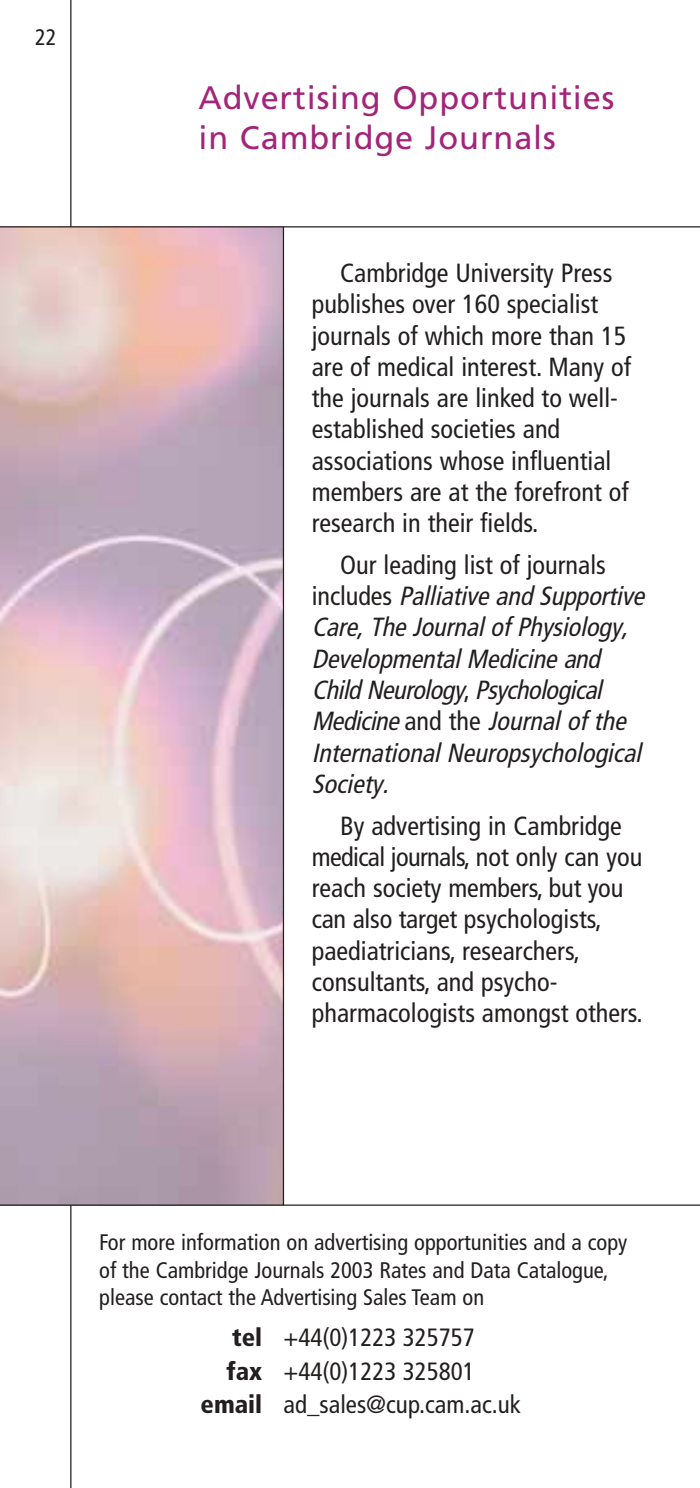
<style>
.page{position:relative;width:700px;height:1488px;background:#fff}
.page>*{position:absolute;margin:0;border:0;box-sizing:border-box;transform-origin:0 0}
.t1{font:32.5px/40px "Frutiger";letter-spacing:.03em;color:#a42479}
.t2{font:condensed 26.25px/31.2px "Frutiger";color:#231f1f}
.t3{font:italic condensed 26.25px/31.2px "Frutiger";color:#231f1f}
.t4{font:condensed 25px "Frutiger";color:#231f1f}
.t5{font:condensed 22.5px/27.5px "Frutiger";color:#231f1f}
.s1{font-style:normal}
.s2{font-weight:900}
</style>
<div class="page">
<img style="left:0;top:227px;width:283px;height:977px">
<hr style="left:70px;top:0;width:1px;height:227px;background:#231f1f">
<hr style="left:283px;top:227px;width:1px;height:978px;background:#231f1f">
<hr style="left:0;top:1204px;width:700px;height:1px;background:#231f1f">
<hr style="left:70px;top:1205px;width:1px;height:282px;background:#231f1f">
<hr style="left:0;top:226px;width:700px;height:1px;background:#231f1f">
<p class="t5" style="left:35px;top:25px;width:23px">22</p>
<p class="t1" style="left:198px;top:81px;width:418px">Advertising Opportunities in Cambridge Journals</p>
<p class="t2" style="left:312px;top:259px;width:321px;text-indent:28px">Cambridge University Press publishes over 160 specialist journals of which more than 15 are of medical interest. Many of the journals are linked to well&shy;established societies and associations whose influential members are at the forefront of research in their fields.</p>
<p class="t3" style="left:312px;top:551px;width:339px;text-indent:28px"><span class="s1">Our leading list of journals<br>i n c l u d e s</span> Palliative and Supportive<br>Care,The Journalof Physiology,<br>DevelopmentalMedicine and<br>Child Neurology<span class="s1">,</span> Psychological<br>Medicine <span class="s1">a n d t h e</span> Journalof the<br>InternationalNeuropsychological<br>Society.</p>
<p class="t2" style="left:312px;top:812px;width:333px;text-indent:28px">By advertising in Cambridge medical journals, not only can you reach society members, but you can also target psychologists, paediatricians, researchers, consultants, and psycho&shy;pharmacologists amongst others.</p>
<p class="t5" style="left:99px;top:1230px;width:530px">For more information on advertising opportunities and a copy of the Cambridge Journals 2003 Rates and Data Catalogue, please contact the Advertising Sales Team on</p>
<p class="t4" style="left:232px;top:1327px;width:244px"><span class="s2">tel</span> +44(0)1223 325757</p>
<p class="t4" style="left:227px;top:1360px;width:250px"><span class="s2">fax</span> +44(0)1223 325801</p>
<p class="t4" style="left:201px;top:1394px;width:322px"><span class="s2">email</span> ad_sales@cup.cam.ac.uk</p>
</div>
